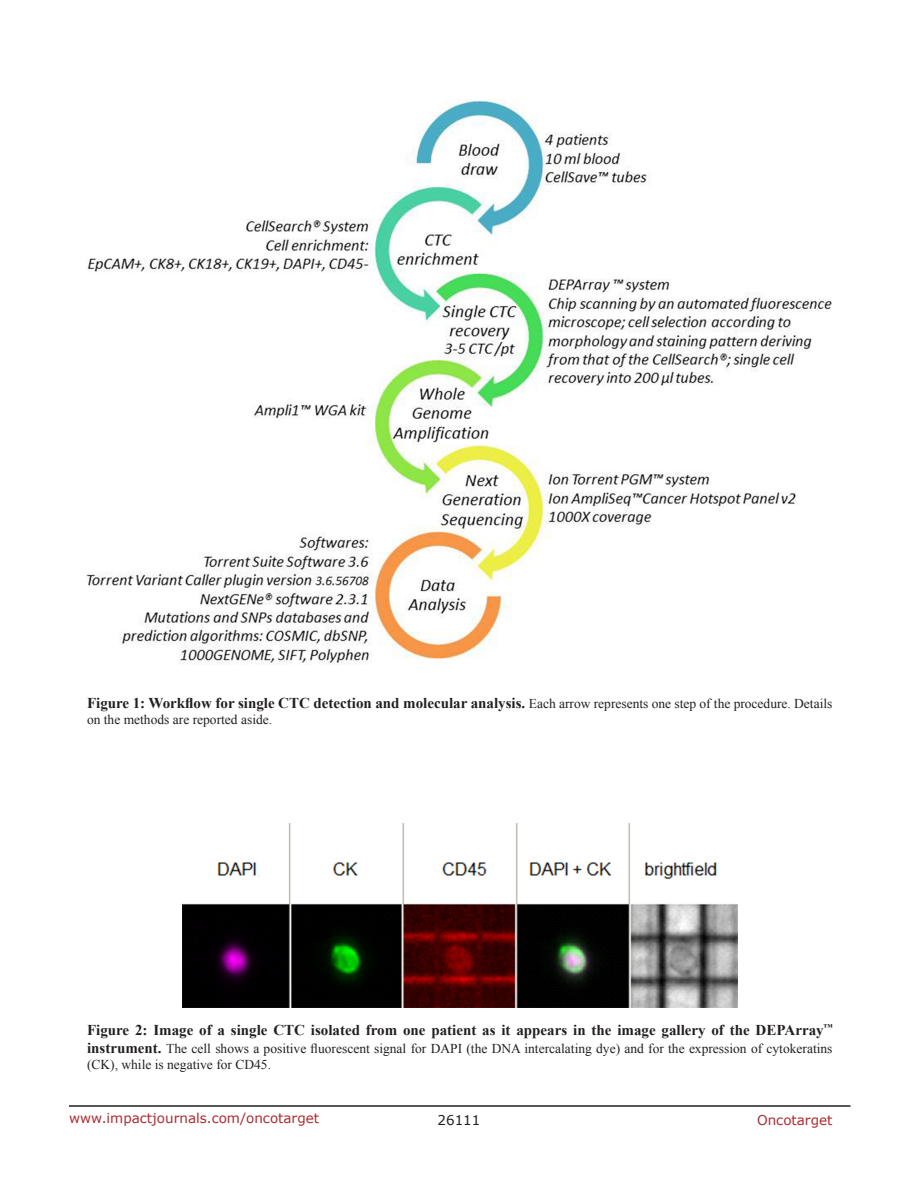
<style>
.page{position:relative;width:918px;height:1188px;background:#fff}
.page>*{position:absolute;margin:0;border:0;box-sizing:border-box;transform-origin:0 0}
.FigureText{font:700 15px "Times New Roman";color:#231f20}
.FigureText-2{font:13.5px/16.2px "Times New Roman";color:#231f20}
.t1{font:13.5px "Verdana";color:#ac2b31}
.t2{font:13.5px "Verdana";color:#231f20}
.s1{font-weight:400;font-size:13.5px}
.s2{font-weight:700;font-size:15px}
</style>
<div class="page">
<hr style="left:69px;top:1105px;width:781px;height:2px;background:#231f20">
<img style="left:182px;top:824px;width:555px;height:183px">
<img style="left:86px;top:100px;width:746px;height:565px">
<p class="FigureText" style="left:87px;top:693px;width:747px">Figure 1: Workflow for single CTC detection and molecular analysis. <span class="s1">Each arrow represents one step of the procedure. Details</span></p>
<p class="FigureText-2" style="left:87px;top:711px;width:187px">on the methods are reported aside.</p>
<p class="FigureText" style="left:87px;top:1020px;width:747px">Figure 2: Image of a single CTC isolated from one patient as it appears in the image gallery of the DEPArray<sup>™</sup></p>
<p class="FigureText-2" style="left:87px;top:1040px;width:747px"><span class="s2">instrument.</span> The cell shows a positive fluorescent signal for DAPI (the DNA intercalating dye) and for the expression of cytokeratins (CK), while is negative for CD45.</p>
<p class="t1" style="left:69px;top:1109px;width:252px">www.impactjournals.com/oncotarget</p>
<p class="t2" style="left:438px;top:1111px;width:44px">26111</p>
<p class="t1" style="left:757px;top:1111px;width:77px">Oncotarget</p>
</div>
